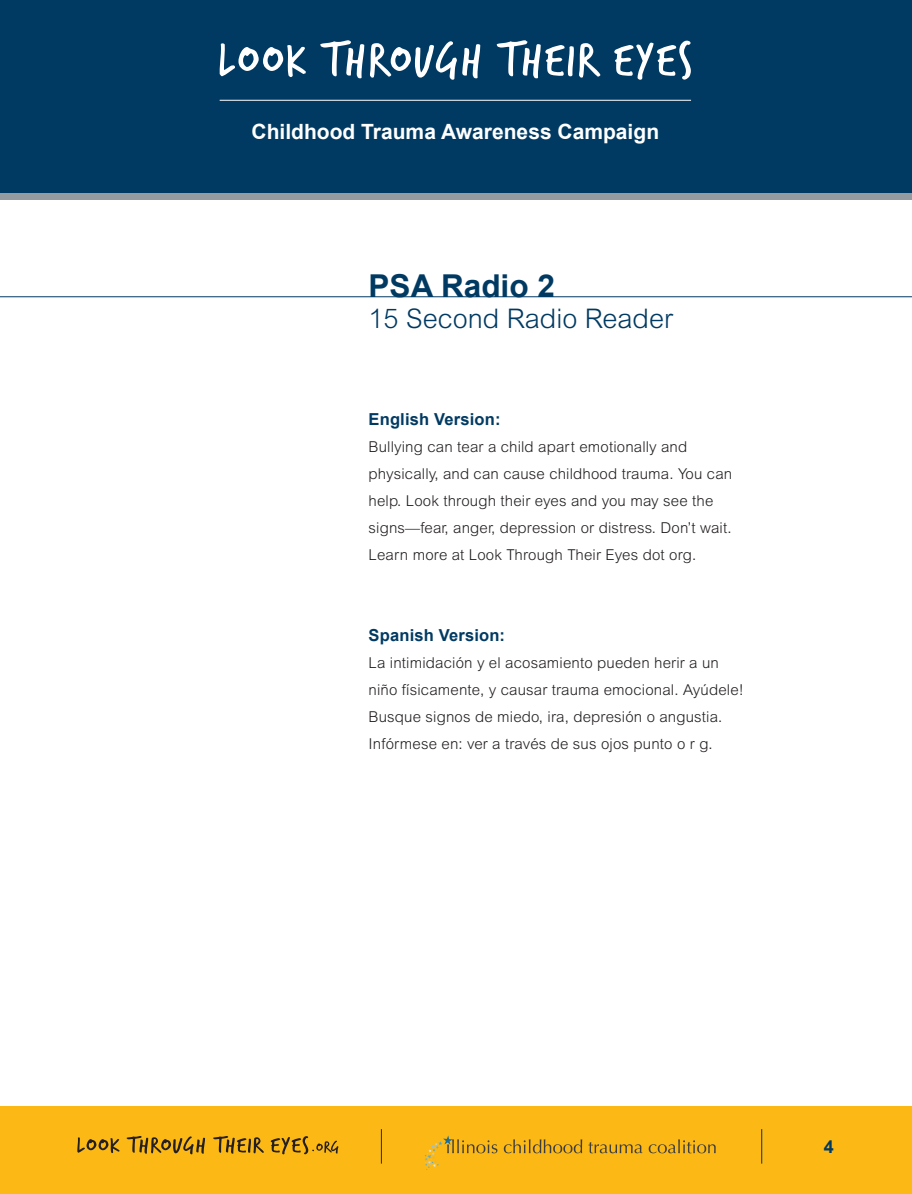
<style>
.page{position:relative;width:912px;height:1194px;background:#fff}
.page>*{position:absolute;margin:0;border:0;box-sizing:border-box;transform-origin:0 0}
.t1{font:700 31.5px "Arial";color:#003a62}
.t2{font:300 27px "Arial";color:#003a62}
.t3{font:700 21px "Arial";color:#fff}
.t4{font:700 18px "Arial";color:#003a62}
.t5{font:700 16.5px "Arial";letter-spacing:.01em;color:#003a62}
.t6{font:300 15px/27px "Arial";letter-spacing:.01em;color:#231f20}
</style>
<div class="page">
<div style="left:0;top:1106px;width:911px;height:87px;background:#fcb814"></div>
<svg style="left:503px;top:1139px;width:79px;height:14px"></svg>
<svg style="left:588px;top:1142px;width:54px;height:11px"></svg>
<svg style="left:648px;top:1139px;width:67px;height:14px"></svg>
<svg style="left:424px;top:1135px;width:73px;height:33px"></svg>
<hr style="left:761px;top:1128px;width:1px;height:35px;background:#003a62">
<hr style="left:381px;top:1128px;width:1px;height:35px;background:#003a62">
<svg style="left:77px;top:1137px;width:42px;height:15px"></svg>
<svg style="left:127px;top:1136px;width:78px;height:18px"></svg>
<svg style="left:213px;top:1136px;width:51px;height:17px"></svg>
<svg style="left:270px;top:1136px;width:68px;height:18px"></svg>
<div style="left:0;top:0;width:911px;height:193px;background:#003a62"></div>
<div style="left:0;top:193px;width:911px;height:6px;background:#959ca1"></div>
<svg style="left:219px;top:43px;width:86px;height:34px"></svg>
<svg style="left:320px;top:40px;width:44px;height:38px"></svg>
<svg style="left:370px;top:41px;width:86px;height:39px"></svg>
<svg style="left:462px;top:44px;width:18px;height:34px"></svg>
<svg style="left:496px;top:40px;width:104px;height:38px"></svg>
<svg style="left:614px;top:41px;width:76px;height:39px"></svg>
<hr style="left:219px;top:100px;width:471px;height:1px;background:#fff">
<hr style="left:0;top:296px;width:911px;height:1px;background:#003a62">
<h3 class="t3" style="left:251px;top:118px;width:409px">Childhood Trauma Awareness Campaign</h3>
<p class="t1" style="left:368px;top:265px;width:188px">PSA Radio 2</p>
<p class="t2" style="left:368px;top:303px;width:306px">15 Second Radio Reader</p>
<p class="t5" style="left:368px;top:408px;width:133px">English Version:</p>
<p class="t6" style="left:368px;top:433px;width:365px">Bullying can tear a child apart emotionally and physically, and can cause childhood trauma. You can help. Look through their eyes and you may see the signs—fear, anger, depression or distress. Don’t wait.<br>Learn more at Look Through Their Eyes dot org.</p>
<p class="t5" style="left:368px;top:624px;width:138px">Spanish Version:</p>
<p class="t6" style="left:368px;top:649px;width:376px">La intimidación y el acosamiento pueden herir a un niño físicamente, y causar trauma emocional. Ayúdele!<br>Busque signos de miedo, ira, depresión o angustia.<br>Infórmese en: ver a través de sus ojos punto o r g.</p>
<p class="t4" style="left:823px;top:1134px;width:12px">4</p>
</div>
